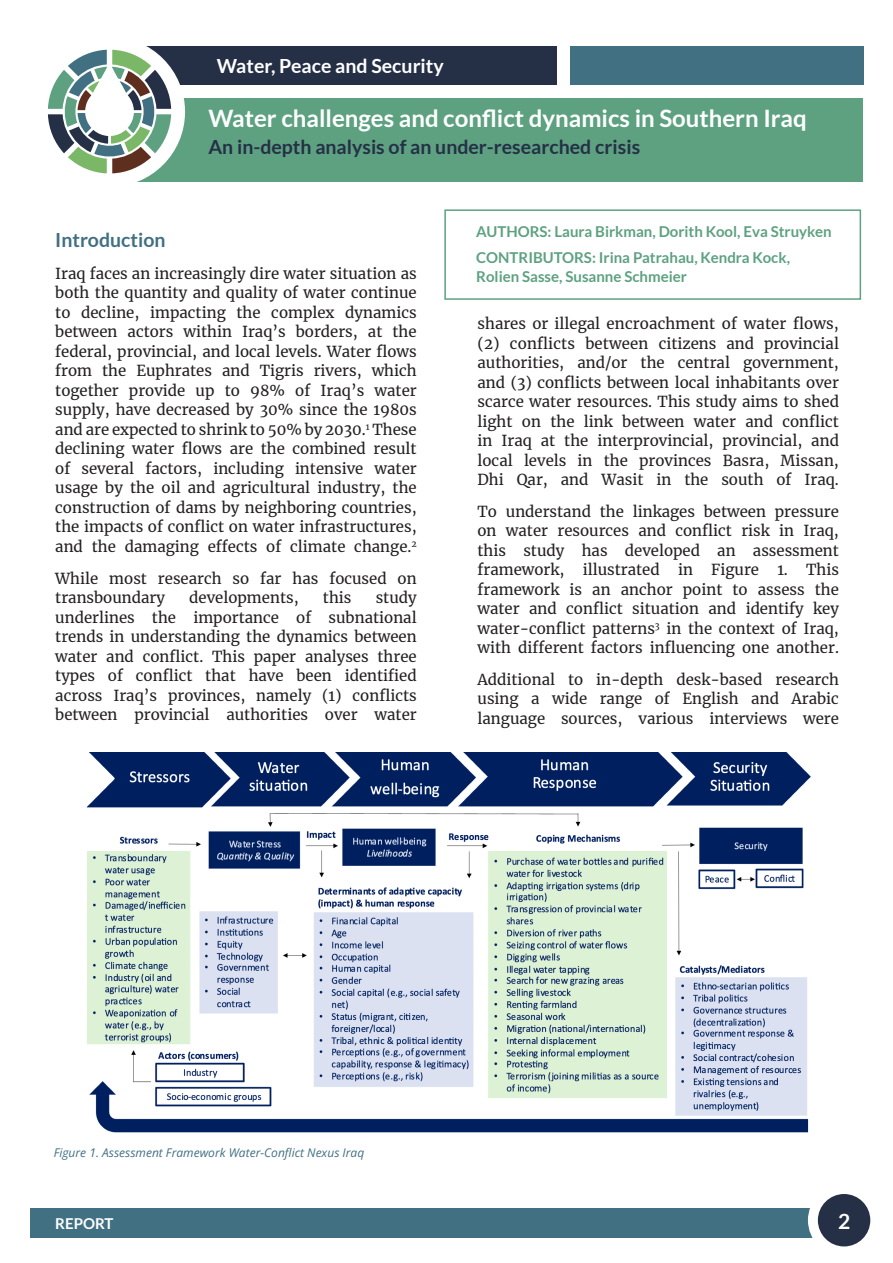
<style>
.page{position:relative;width:893px;height:1263px;background:#fff}
.page>*{position:absolute;margin:0;border:0;box-sizing:border-box;transform-origin:0 0}
.t1{font:700 24px "Lato";color:#fff}
.t2{font:700 21px "Lato";color:#fff}
.t3{font:700 19.5px "Lato";color:#253046}
.t4{font:700 19.5px "Lato";color:#fff}
.t5{font:700 19.5px "Lato";color:#417083}
.t6{font:15px/19.5px "Merriweather";color:#231f20;text-align:justify}
.t7{font:700 15px/19.5px "Lato";color:#5da181}
.t8{font:700 15px "Lato";color:#fff}
.t9{font:italic 12px "Open Sans";color:#417083}
</style>
<div class="page">
<div style="left:30px;top:98px;width:833px;height:83px;background:#5da181"></div>
<div style="left:30px;top:47px;width:527px;height:38px;background:#253046"></div>
<div style="left:570px;top:47px;width:293px;height:38px;background:#417083"></div>
<div style="left:30px;top:1208px;width:808px;height:29px;background:#417083"></div>
<div style="left:808px;top:1184px;width:72px;height:72px;background:#fff;border-radius:50%"></div>
<div style="left:818px;top:1194px;width:52px;height:52px;background:#253046;border-radius:50%"></div>
<div style="left:35px;top:37px;width:150px;height:150px;background:#fff;border-radius:50%"></div>
<div style="left:0;top:9px;width:117px;height:204px;background:#fff"></div>
<svg style="left:48px;top:50px;width:123px;height:123px"></svg>
<div style="left:444px;top:209px;width:417px;height:91px;border:2px solid #5da181"></div>
<img style="left:86px;top:753px;width:725px;height:380px">
<p class="t4" style="left:217px;top:55px;width:228px">Water, Peace and Security</p>
<p class="t1" style="left:208px;top:105px;width:600px">Water challenges and conflict dynamics in Southern Iraq</p>
<p class="t3" style="left:208px;top:136px;width:433px">An in-depth analysis of an under-researched crisis</p>
<h1 class="t1" style="left:208px;top:109px;width:600px">Water challenges and conflict dynamics in Southern Iraq</h1>
<h3 class="t3" style="left:208px;top:140px;width:433px">An in-depth analysis of an under-researched crisis</h3>
<p class="t5" style="left:55px;top:229px;width:112px">Introduction</p>
<p class="t6" style="left:55px;top:263px;width:363px">Iraq faces an increasingly dire water situation as both the quantity and quality of water continue to decline, impacting the complex dynamics between actors within Iraq’s borders, at the federal, provincial, and local levels. Water flows from the Euphrates and Tigris rivers, which together provide up to 98% of Iraq’s water supply, have decreased by 30% since the 1980s and are expected to shrink to 50% by 2030.<sup>1</sup> These declining water flows are the combined result of several factors, including intensive water usage by the oil and agricultural industry, the construction of dams by neighboring countries, the impacts of conflict on water infrastructures, and the damaging effects of climate change.<sup>2</sup></p>
<p class="t6" style="left:55px;top:568px;width:363px">While most research so far has focused on transboundary</p>
<p class="t6" style="left:55px;top:587px;width:363px;text-indent:320px">study underlines the importance of subnational trends in understanding the dynamics between water and conflict. This paper analyses three types of conflict that have been identified across Iraq’s provinces, namely (1) conflicts between provincial authorities over water</p>
<p class="t6" style="left:189px;top:587px;width:111px">developments,</p>
<p class="t6" style="left:323px;top:587px;width:30px">this</p>
<p class="t7" style="left:476px;top:222px;width:357px">AUTHORS: Laura Birkman, Dorith Kool, Eva Struyken</p>
<p class="t7" style="left:476px;top:248px;width:315px">CONTRIBUTORS: Irina Patrahau, Kendra Kock,<br>Rolien Sasse, Susanne Schmeier</p>
<p class="t6" style="left:477px;top:314px;width:363px">shares or illegal encroachment of water flows, (2) conflicts between citizens and provincial authorities, and/or the central government, and (3) conflicts between local inhabitants over scarce water resources. This study aims to shed light on the link between water and conflict in Iraq at the interprovincial, provincial, and local levels in the provinces Basra, Missan, Dhi Qar, and Wasit in the south of Iraq.</p>
<p class="t6" style="left:477px;top:501px;width:363px">To understand the linkages between pressure on water resources and conflict risk in Iraq, this study has developed an assessment framework, illustrated in Figure 1. This framework is an anchor point to assess the water and conflict situation and identify key water-conflict patterns<sup>3</sup> in the context of Iraq, with different factors influencing one another.</p>
<p class="t6" style="left:477px;top:669px;width:363px">Additional to in-depth desk-based research using a wide range of English and Arabic language sources, various interviews were</p>
<p class="t9" style="left:54px;top:1144px;width:312px">Figure 1. Assessment Framework Water-Conflict Nexus Iraq</p>
<p class="t8" style="left:55px;top:1214px;width:60px">REPORT</p>
<p class="t2" style="left:838px;top:1210px;width:14px">2</p>
</div>
